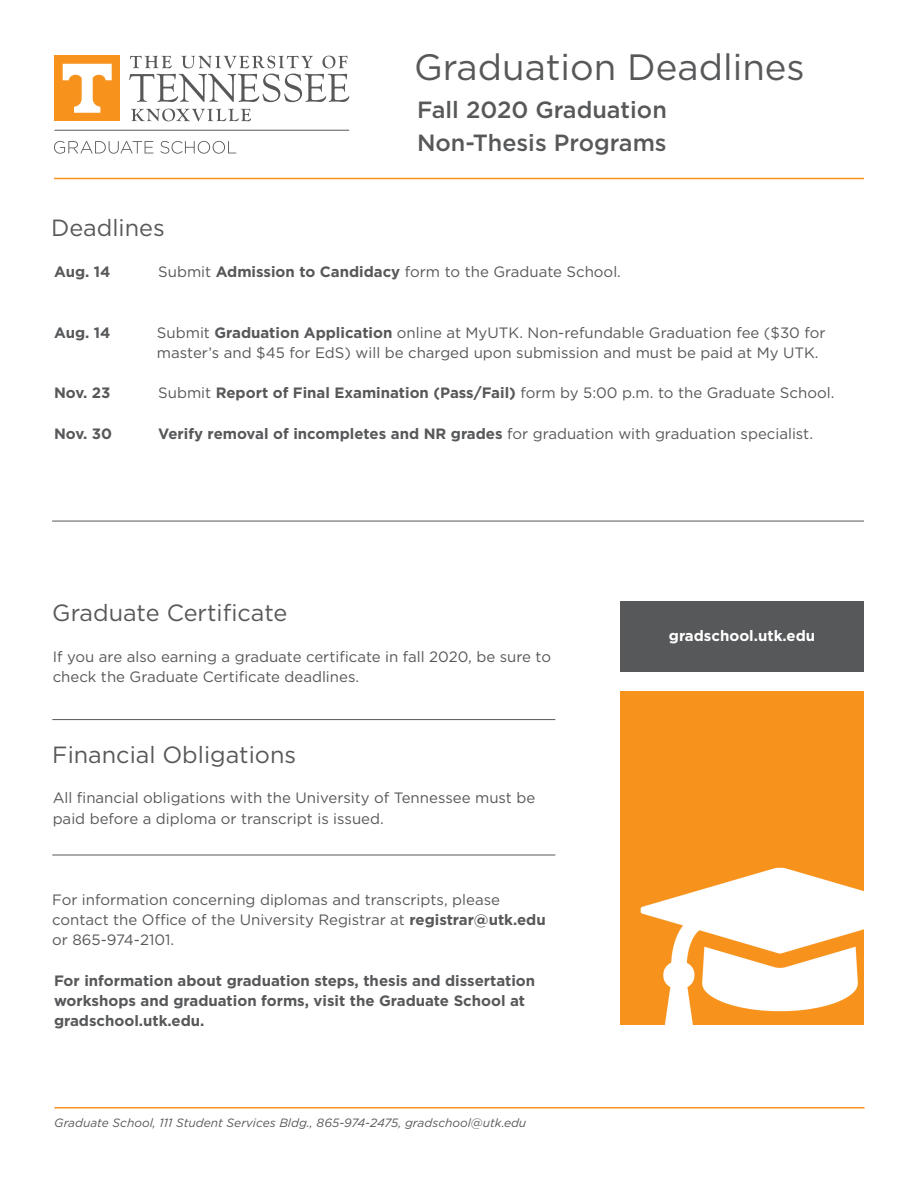
<style>
.page{position:relative;width:918px;height:1188px;background:#fff}
.page>*{position:absolute;margin:0;border:0;box-sizing:border-box;transform-origin:0 0}
.t1{font:36.6px "Gotham";color:#57585a}
.t2{font:23.4px "Gotham";color:#57585a}
.t3{font:500 23.4px "Gotham";color:#57585a}
.t4{font:15px/20.2px "Gotham";color:#57585a}
.t5{font:700 15px/20.2px "Gotham";color:#57585a}
.t6{font:700 15px "Gotham";color:#fff}
.t7{font:italic 12px "Gotham";color:#57585a}
.s1{font-weight:700}
</style>
<div class="page">
<hr style="left:54px;top:130px;width:295px;height:1px;background:#57585a">
<svg style="left:129px;top:74px;width:220px;height:28px"></svg>
<svg style="left:130px;top:56px;width:218px;height:12px"></svg>
<svg style="left:131px;top:109px;width:120px;height:12px"></svg>
<div style="left:54px;top:56px;width:66px;height:65px;background:#f7931d"></div>
<svg style="left:63px;top:64px;width:49px;height:49px"></svg>
<svg style="left:54px;top:141px;width:99px;height:13px"></svg>
<svg style="left:160px;top:141px;width:76px;height:13px"></svg>
<hr style="left:54px;top:178px;width:810px;height:1px;background:#f7931d">
<hr style="left:54px;top:1107px;width:810px;height:1px;background:#f7931d">
<div style="left:620px;top:692px;width:244px;height:333px;background:#f7931d"></div>
<img style="left:641px;top:868px;width:223px;height:157px">
<hr style="left:52px;top:521px;width:812px;height:1px;background:#57585a">
<div style="left:620px;top:601px;width:244px;height:70px;background:#57585a"></div>
<hr style="left:52px;top:855px;width:503px;height:1px;background:#57585a">
<hr style="left:52px;top:719px;width:503px;height:1px;background:#57585a">
<h1 class="t1" style="left:414px;top:44px;width:392px">Graduation Deadlines</h1>
<h2 class="t3" style="left:417px;top:94px;width:251px">Fall 2020 Graduation</h2>
<h2 class="t3" style="left:417px;top:127px;width:251px">Non-Thesis Programs</h2>
<h2 class="t2" style="left:51px;top:213px;width:115px">Deadlines</h2>
<p class="t5" style="left:54px;top:261px;width:58px">Aug. 14</p>
<p class="t4" style="left:158px;top:261px;width:464px">Submit <span class="s1">Admission to Candidacy</span> form to the Graduate School.</p>
<p class="t5" style="left:54px;top:322px;width:58px">Aug. 14</p>
<p class="t4" style="left:157px;top:322px;width:670px">Submit <span class="s1">Graduation Application</span> online at MyUTK. Non-refundable Graduation fee ($30 for master’s and $45 for EdS) will be charged upon submission and must be paid at My UTK.</p>
<p class="t5" style="left:54px;top:383px;width:58px">Nov. 23</p>
<p class="t4" style="left:158px;top:382px;width:678px">Submit <span class="s1">Report of Final Examination (Pass/Fail)</span> form by 5:00 p.m. to the Graduate School.</p>
<p class="t5" style="left:54px;top:423px;width:60px">Nov. 30</p>
<p class="t4" style="left:158px;top:423px;width:656px"><span class="s1">Verify removal of incompletes and NR grades</span> for graduation with graduation specialist.</p>
<h2 class="t2" style="left:52px;top:598px;width:237px">Graduate Certificate</h2>
<p class="t4" style="left:53px;top:646px;width:500px">If you are also earning a graduate certificate in fall 2020, be sure to check the Graduate Certificate deadlines.</p>
<h2 class="t2" style="left:52px;top:739px;width:245px">Financial Obligations</h2>
<p class="t4" style="left:53px;top:787px;width:484px">All financial obligations with the University of Tennessee must be paid before a diploma or transcript is issued.</p>
<p class="t4" style="left:52px;top:889px;width:495px">For information concerning diplomas and transcripts, please contact the Office of the University Registrar at <span class="s1">registrar@utk.edu </span>or 865-974-2101.</p>
<p class="t5" style="left:54px;top:970px;width:483px">For information about graduation steps, thesis and dissertation workshops and graduation forms, visit the Graduate School at gradschool.utk.edu.</p>
<p class="t7" style="left:54px;top:1115px;width:474px">Graduate School, 111 Student Services Bldg., 865-974-2475, gradschool@utk.edu</p>
<p class="t6" style="left:669px;top:626px;width:148px">gradschool.utk.edu</p>
</div>
